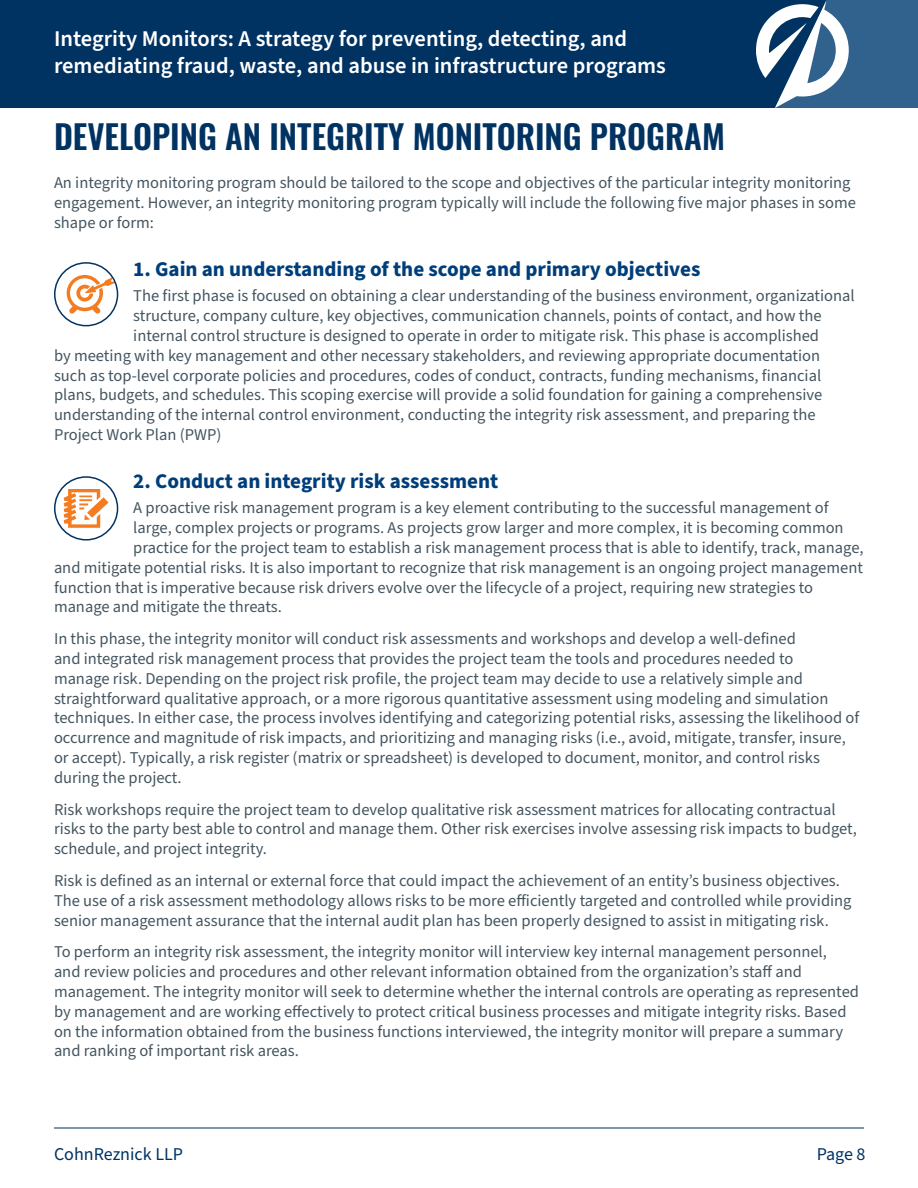
<style>
.page{position:relative;width:918px;height:1188px;background:#fff}
.page>*{position:absolute;margin:0;border:0;box-sizing:border-box;transform-origin:0 0}
.t1{font:600 33px "Oswald";color:#003262}
.t2{font:600 22.5px/27px "Source Sans Pro";color:#fff}
.t3{font:700 21px "Source Sans Pro";color:#003e7a}
.t4{font:18px "Source Sans Pro";color:#003262}
.t5{font:16.5px/19.8px "Source Sans Pro";color:#455560}
</style>
<div class="page">
<div style="left:0;top:0;width:918px;height:108px;background:#31628e"></div>
<div style="left:0;top:0;width:756px;height:108px;background:#003262"></div>
<svg style="left:756px;top:0;width:93px;height:108px"></svg>
<svg style="left:67px;top:275px;width:48px;height:39px"></svg>
<div style="left:54px;top:262px;width:64px;height:64px;border:2px solid #003262;border-radius:50%"></div>
<svg style="left:64px;top:489px;width:45px;height:39px"></svg>
<div style="left:54px;top:476px;width:64px;height:65px;border:2px solid #003262;border-radius:50%"></div>
<hr style="left:54px;top:1128px;width:810px;height:1px;background:#003262">
<p class="t2" style="left:54px;top:26px;width:614px">Integrity Monitors: A strategy for preventing, detecting, and remediating fraud, waste, and abuse in infrastructure programs</p>
<p class="t1" style="left:54px;top:120px;width:672px">DEVELOPING AN INTEGRITY MONITORING PROGRAM</p>
<p class="t5" style="left:54px;top:173px;width:803px">An integrity monitoring program should be tailored to the scope and objectives of the particular integrity monitoring engagement. However, an integrity monitoring program typically will include the following five major phases in some shape or form:</p>
<p class="t3" style="left:133px;top:254px;width:569px">1. Gain an understanding of the scope and primary objectives</p>
<p class="t5" style="left:133px;top:287px;width:723px">The first phase is focused on obtaining a clear understanding of the business environment, organizational</p>
<p class="t5" style="left:133px;top:306px;width:690px">structure, company culture, key objectives, communication channels, points of contact, and how the</p>
<p class="t5" style="left:133px;top:326px;width:687px">internal control structure is designed to operate in order to mitigate risk. This phase is accomplished</p>
<p class="t5" style="left:54px;top:346px;width:768px">by meeting with key management and other necessary stakeholders, and reviewing appropriate documentation</p>
<p class="t5" style="left:54px;top:366px;width:769px">such as top-level corporate policies and procedures, codes of conduct, contracts, funding mechanisms, financial</p>
<p class="t5" style="left:54px;top:386px;width:770px">plans, budgets, and schedules. This scoping exercise will provide a solid foundation for gaining a comprehensive</p>
<p class="t5" style="left:54px;top:405px;width:763px">understanding of the internal control environment, conducting the integrity risk assessment, and preparing the</p>
<p class="t5" style="left:54px;top:425px;width:169px">Project Work Plan (PWP)</p>
<p class="t3" style="left:133px;top:466px;width:367px">2. Conduct an integrity risk assessment</p>
<p class="t5" style="left:133px;top:499px;width:697px">A proactive risk management program is a key element contributing to the successful management of</p>
<p class="t5" style="left:133px;top:518px;width:712px">large, complex projects or programs. As projects grow larger and more complex, it is becoming common</p>
<p class="t5" style="left:133px;top:538px;width:732px">practice for the project team to establish a risk management process that is able to identify, track, manage,</p>
<p class="t5" style="left:54px;top:558px;width:810px">and mitigate potential risks. It is also important to recognize that risk management is an ongoing project management</p>
<p class="t5" style="left:54px;top:578px;width:761px">function that is imperative because risk drivers evolve over the lifecycle of a project, requiring new strategies to</p>
<p class="t5" style="left:54px;top:598px;width:229px">manage and mitigate the threats.</p>
<p class="t5" style="left:54px;top:629px;width:807px">In this phase, the integrity monitor will conduct risk assessments and workshops and develop a well-defined<br>and integrated risk management process that provides the project team the tools and procedures needed to<br>manage risk. Depending on the project risk profile, the project team may decide to use a relatively simple and straightforward qualitative approach, or a more rigorous quantitative assessment using modeling and simulation techniques. In either case, the process involves identifying and categorizing potential risks, assessing the likelihood of occurrence and magnitude of risk impacts, and prioritizing and managing risks (i.e., avoid, mitigate, transfer, insure, or accept). Typically, a risk register (matrix or spreadsheet) is developed to document, monitor, and control risks during the project.</p>
<p class="t5" style="left:54px;top:800px;width:804px">Risk workshops require the project team to develop qualitative risk assessment matrices for allocating contractual risks to the party best able to control and manage them. Other risk exercises involve assessing risk impacts to budget, schedule, and project integrity.</p>
<p class="t5" style="left:54px;top:871px;width:799px">Risk is defined as an internal or external force that could impact the achievement of an entity’s business objectives.<br>The use of a risk assessment methodology allows risks to be more efficiently targeted and controlled while providing senior management assurance that the internal audit plan has been properly designed to assist in mitigating risk.</p>
<p class="t5" style="left:54px;top:943px;width:807px">To perform an integrity risk assessment, the integrity monitor will interview key internal management personnel,<br>and review policies and procedures and other relevant information obtained from the organization’s staff and management. The integrity monitor will seek to determine whether the internal controls are operating as represented by management and are working effectively to protect critical business processes and mitigate integrity risks. Based on the information obtained from the business functions interviewed, the integrity monitor will prepare a summary and ranking of important risk areas.</p>
<p class="t4" style="left:54px;top:1142px;width:131px">CohnReznick LLP</p>
<p class="t4" style="left:817px;top:1142px;width:50px">Page 8</p>
</div>
